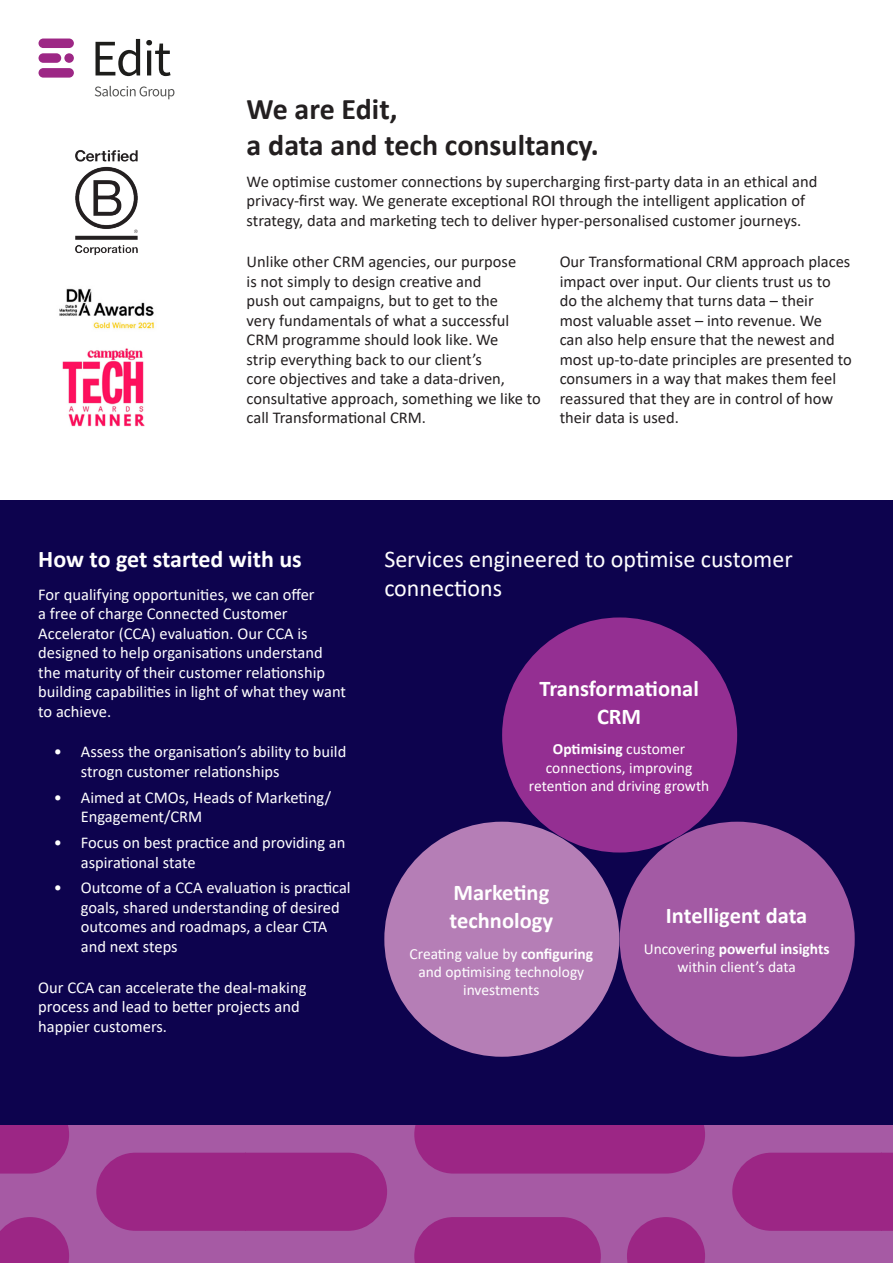
<style>
.page{position:relative;width:893px;height:1263px;background:#fff}
.page>*{position:absolute;margin:0;border:0;box-sizing:border-box;transform-origin:0 0}
.Header_2_-_20pt_24pt{font:700 30px/36px "Calibri";color:#231f20}
.Intro_text_1_-_16pt_19pt{font:24px/28.5px "Calibri";color:#fff}
.Header_1_-_16pt_20pt{font:700 24px "Calibri";color:#fff}
.Header_1_-_16pt_20pt-2{font:700 22.5px/28px "Calibri";color:#fff;text-align:center}
.Body_text_1_-_11pt_13pt{font:16.5px/19.5px "Calibri";color:#fff}
.Body_text_1_-_11pt_13pt-2{font:16.5px/19.5px "Calibri";color:#231f20}
.Header_3_-_24pt_28pt{font:16.5px/19.5px "Calibri";color:#231f20}
.Body_text_1_-_11pt_13pt-3{font:15.45px/18.3px "Calibri";color:#fff;text-align:center}
.s1{font-weight:700}
</style>
<div class="page">
<div style="left:0;top:500px;width:893px;height:718px;background:#0d034e"></div>
<svg style="left:95px;top:86px;width:79px;height:13px"></svg>
<svg style="left:96px;top:39px;width:44px;height:37px"></svg>
<svg style="left:146px;top:40px;width:25px;height:36px"></svg>
<div style="left:39px;top:39px;width:35px;height:9px;background:#9d2785;border-radius:5px"></div>
<div style="left:39px;top:68px;width:35px;height:10px;background:#9d2785;border-radius:5px"></div>
<div style="left:39px;top:53px;width:22px;height:10px;background:#9d2785;border-radius:5px"></div>
<div style="left:64px;top:53px;width:10px;height:10px;background:#9d2785;border-radius:50%"></div>
<svg style="left:0;top:1125px;width:893px;height:138px;background:#a03f94"></svg>
<img style="left:75px;top:150px;width:63px;height:105px">
<img style="left:59px;top:288px;width:96px;height:41px">
<img style="left:62px;top:348px;width:83px;height:79px">
<div style="left:502px;top:617px;width:235px;height:235px;background:#942f92;border-radius:50%"></div>
<div style="left:620px;top:822px;width:235px;height:235px;background:#a35aa4;border-radius:50%"></div>
<div style="left:384px;top:822px;width:235px;height:235px;background:#b57eb6;border-radius:50%"></div>
<p class="Header_2_-_20pt_24pt" style="left:247px;top:90px;width:354px">We are Edit,<br>a data and tech consultancy.</p>
<p class="Header_3_-_24pt_28pt" style="left:247px;top:171px;width:572px">We optimise customer connections by supercharging first-party data in an ethical and privacy-first way. We generate exceptional ROI through the intelligent application of strategy, data and marketing tech to deliver hyper-personalised customer journeys.</p>
<p class="Body_text_1_-_11pt_13pt-2" style="left:247px;top:251px;width:296px">Unlike other CRM agencies, our purpose<br>is not simply to design creative and<br>push out campaigns, but to get to the<br>very fundamentals of what a successful CRM programme should look like. We<br>strip everything back to our client’s<br>core objectives and take a data-driven, consultative approach, something we like to call Transformational CRM.</p>
<p class="Body_text_1_-_11pt_13pt-2" style="left:560px;top:251px;width:294px">Our Transformational CRM approach places impact over input. Our clients trust us to do the alchemy that turns data – their<br>most valuable asset – into revenue. We<br>can also help ensure that the newest and most up-to-date principles are presented to consumers in a way that makes them feel reassured that they are in control of how their data is used.</p>
<p class="Header_1_-_16pt_20pt" style="left:38px;top:542px;width:265px">How to get started with us</p>
<p class="Body_text_1_-_11pt_13pt" style="left:38px;top:584px;width:309px">For qualifying opportunities, we can offer<br>a free of charge Connected Customer Accelerator (CCA) evaluation. Our CCA is designed to help organisations understand the maturity of their customer relationship building capabilities in light of what they want to achieve.</p>
<p class="Body_text_1_-_11pt_13pt" style="left:81px;top:742px;width:267px;text-indent:-27px">• Assess the organisation’s ability to build strogn customer relationships</p>
<p class="Body_text_1_-_11pt_13pt" style="left:81px;top:787px;width:252px;text-indent:-27px">• Aimed at CMOs, Heads of Marketing/<br>Engagement/CRM</p>
<p class="Body_text_1_-_11pt_13pt" style="left:81px;top:832px;width:266px;text-indent:-27px">• Focus on best practice and providing an aspirational state</p>
<p class="Body_text_1_-_11pt_13pt" style="left:81px;top:878px;width:271px;text-indent:-27px">• Outcome of a CCA evaluation is practical goals, shared understanding of desired outcomes and roadmaps, a clear CTA and next steps</p>
<p class="Body_text_1_-_11pt_13pt" style="left:38px;top:977px;width:270px">Our CCA can accelerate the deal-making process and lead to better projects and happier customers.</p>
<p class="Intro_text_1_-_16pt_19pt" style="left:384px;top:544px;width:410px">Services engineered to optimise customer connections</p>
<p class="Header_1_-_16pt_20pt-2" style="left:539px;top:674px;width:161px">Transformational<br>CRM</p>
<p class="Body_text_1_-_11pt_13pt-3" style="left:529px;top:740px;width:182px"><span class="s1">Optimising</span> customer connections, improving retention and driving growth</p>
<p class="Header_1_-_16pt_20pt-2" style="left:450px;top:878px;width:105px;text-align:left">Marketing technology</p>
<p class="Body_text_1_-_11pt_13pt-3" style="left:410px;top:944px;width:185px">Creating value by <span class="s1">configuring </span>and optimising technology investments</p>
<p class="Header_1_-_16pt_20pt-2" style="left:666px;top:902px;width:143px">Intelligent data</p>
<p class="Body_text_1_-_11pt_13pt-3" style="left:644px;top:939px;width:187px">Uncovering <span class="s1">powerful insights </span>within client’s data</p>
</div>
